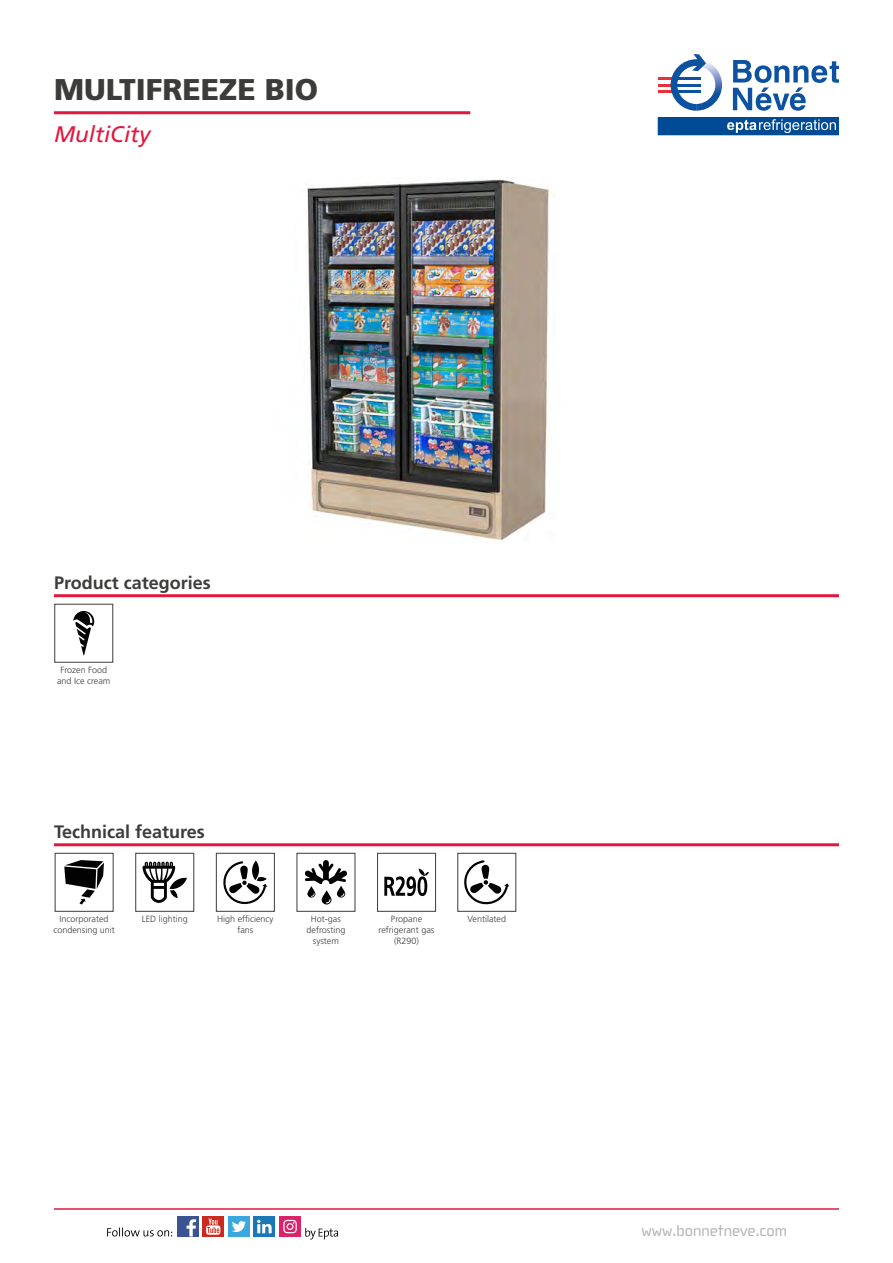
<style>
.page{position:relative;width:893px;height:1263px;background:#fff}
.page>*{position:absolute;margin:0;border:0;box-sizing:border-box;transform-origin:0 0}
.t1{font:900 30px "Frutiger LT Std";color:#3c3c3b}
.t2{font:italic 22.5px "Frutiger LT Std";color:#e1173d}
.t3{font:700 18px "Frutiger LT Std";color:#3c3c3b}
.t4{font:16.5px "Cholla Wide";color:#b3b2b2}
.t5{font:300 9px/10.8px "Frutiger LT Std";color:#3c3c3b;text-align:center}
</style>
<div class="page">
<hr style="left:54px;top:1208px;width:785px;height:2px;background:#e1173d">
<div style="left:203px;top:1216px;width:21px;height:21px;background:#cb2a20"></div>
<svg style="left:206px;top:1218px;width:14px;height:17px"></svg>
<div style="left:177px;top:1216px;width:21px;height:21px;background:#3b5293"></div>
<svg style="left:187px;top:1219px;width:9px;height:17px"></svg>
<div style="left:254px;top:1216px;width:21px;height:21px;background:#1a78b4"></div>
<svg style="left:257px;top:1220px;width:15px;height:13px"></svg>
<div style="left:228px;top:1216px;width:22px;height:21px;background:#3aa7df"></div>
<svg style="left:232px;top:1221px;width:14px;height:11px"></svg>
<svg style="left:107px;top:1227px;width:65px;height:9px"></svg>
<svg style="left:305px;top:1228px;width:33px;height:11px"></svg>
<div style="left:279px;top:1216px;width:22px;height:21px;background:#dc226b"></div>
<svg style="left:283px;top:1220px;width:14px;height:13px"></svg>
<hr style="left:54px;top:111px;width:416px;height:3px;background:#e1173d">
<hr style="left:54px;top:843px;width:785px;height:3px;background:#e1173d">
<hr style="left:54px;top:594px;width:785px;height:3px;background:#e1173d">
<svg style="left:658px;top:117px;width:181px;height:18px;background:#2061a0"></svg>
<svg style="left:733px;top:60px;width:106px;height:51px"></svg>
<hr style="left:658px;top:77px;width:17px;height:3px;background:#e73037">
<hr style="left:658px;top:84px;width:17px;height:3px;background:#e73037">
<hr style="left:658px;top:90px;width:17px;height:3px;background:#e73037">
<img style="left:706px;top:62px;width:16px;height:47px">
<svg style="left:671px;top:54px;width:35px;height:57px"></svg>
<img style="left:307px;top:179px;width:248px;height:362px">
<svg style="left:73px;top:611px;width:21px;height:45px"></svg>
<div style="left:54px;top:604px;width:59px;height:59px;border:1px solid #3c3c3b"></div>
<svg style="left:64px;top:860px;width:40px;height:44px"></svg>
<div style="left:55px;top:853px;width:59px;height:59px;border:1px solid #3c3c3b"></div>
<svg style="left:170px;top:877px;width:17px;height:13px"></svg>
<svg style="left:143px;top:862px;width:35px;height:41px"></svg>
<div style="left:135px;top:853px;width:59px;height:59px;border:1px solid #3c3c3b"></div>
<svg style="left:223px;top:861px;width:44px;height:44px"></svg>
<svg style="left:251px;top:860px;width:9px;height:20px"></svg>
<div style="left:216px;top:853px;width:59px;height:59px;border:1px solid #3c3c3b"></div>
<svg style="left:304px;top:860px;width:43px;height:44px"></svg>
<div style="left:297px;top:853px;width:58px;height:59px;border:1px solid #3c3c3b"></div>
<svg style="left:384px;top:868px;width:45px;height:28px"></svg>
<div style="left:377px;top:853px;width:59px;height:59px;border:1px solid #3c3c3b"></div>
<svg style="left:464px;top:860px;width:45px;height:45px"></svg>
<div style="left:457px;top:853px;width:59px;height:59px;border:1px solid #3c3c3b"></div>
<h1 class="t1" style="left:54px;top:72px;width:266px">MULTIFREEZE BIO</h1>
<h2 class="t2" style="left:54px;top:121px;width:98px">MultiCity</h2>
<h3 class="t3" style="left:54px;top:572px;width:158px">Product categories</h3>
<p class="t5" style="left:57px;top:664px;width:55px">Frozen Food and Ice cream</p>
<h3 class="t3" style="left:54px;top:821px;width:152px">Technical features</h3>
<p class="t5" style="left:53px;top:914px;width:63px">Incorporated condensing unit</p>
<p class="t5" style="left:142px;top:914px;width:48px">LED lighting</p>
<p class="t5" style="left:217px;top:914px;width:58px">High efficiency fans</p>
<p class="t5" style="left:307px;top:914px;width:40px">Hot-gas defrosting system</p>
<p class="t5" style="left:379px;top:914px;width:57px">Propane refrigerant gas (R290)</p>
<p class="t5" style="left:468px;top:914px;width:40px">Ventilated</p>
<h3 class="t4" style="left:641px;top:1221px;width:147px">www.bonnetneve.com</h3>
</div>
